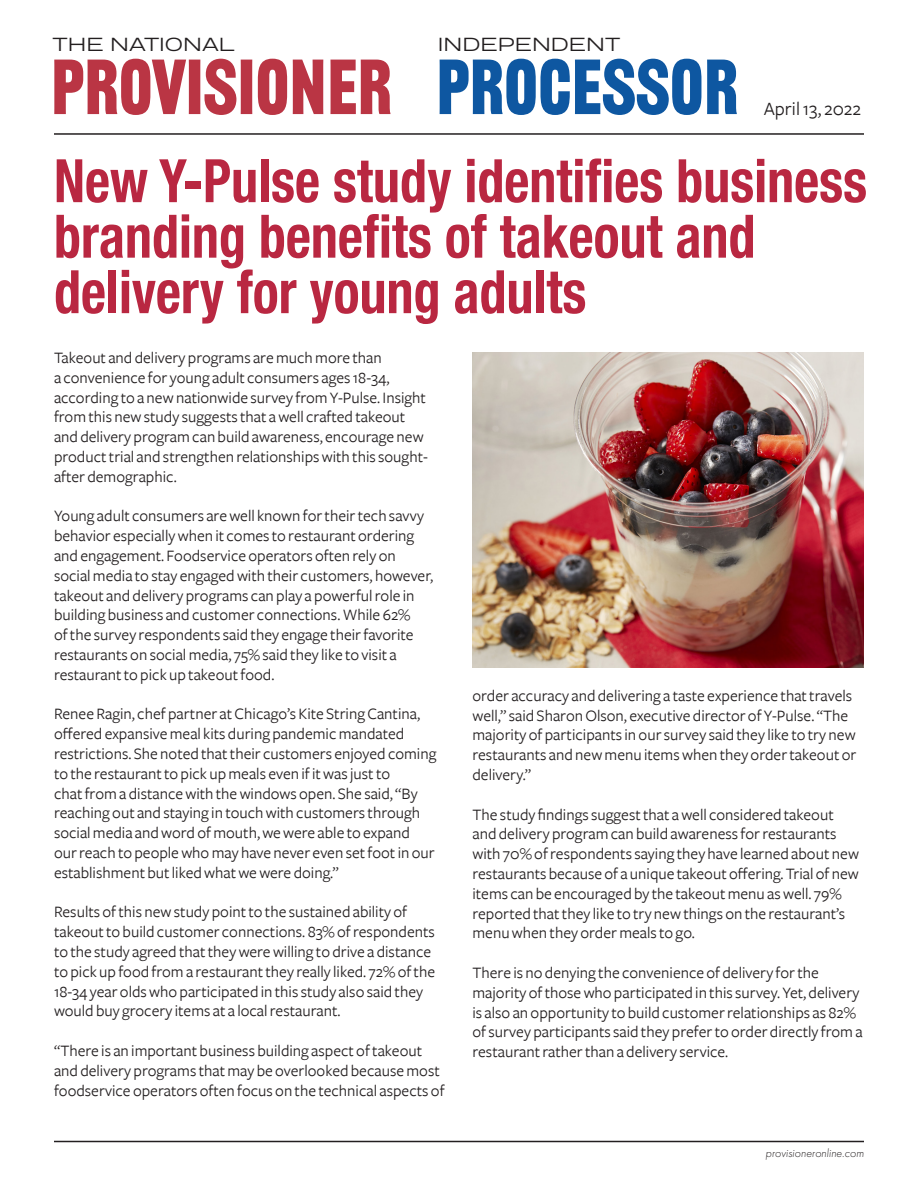
<style>
.page{position:relative;width:918px;height:1188px;background:#fff}
.page>*{position:absolute;margin:0;border:0;box-sizing:border-box;transform-origin:0 0}
.t1{font:76.2px "Railroad Gothic ATF";color:#ba3544}
.t2{font:76.2px "Railroad Gothic ATF";color:#0e57a1}
.t3{font:700 condensed 60px/55.5px "Helvetica Neue";color:#b92741;scale:.9 1}
.t4{font:19.5px "Freight Sans";color:#231f20}
.t5{font:18.9px "Matrice";color:#231f20}
.t6{font:16.5px/19.8px "Freight Sans";color:#231f20}
.t7{font:italic 300 12px "Futura PT";color:#231f20}
</style>
<div class="page">
<hr style="left:54px;top:133px;width:810px;height:2px;background:#231f20">
<hr style="left:54px;top:1141px;width:810px;height:1px;background:#231f20">
<img style="left:472px;top:352px;width:392px;height:315px">
<p class="t5" style="left:53px;top:31px;width:184px">THE NATIONAL</p>
<p class="t1" style="left:51px;top:42px;width:342px">PROVISIONER</p>
<p class="t5" style="left:438px;top:31px;width:184px">INDEPENDENT</p>
<p class="t2" style="left:436px;top:42px;width:303px">PROCESSOR</p>
<p class="t4" style="left:764px;top:98px;width:99px">April 13, 2022</p>
<p class="t3" style="left:54px;top:149px;width:905px">New Y-Pulse study identifies business branding benefits of takeout and delivery for young adults</p>
<p class="t6" style="left:54px;top:348px;width:375px">Takeout and delivery programs are much more than<br>a convenience for young adult consumers ages 18-34, according to a new nationwide survey from Y-Pulse. Insight from this new study suggests that a well crafted takeout and delivery program can build awareness, encourage new product trial and strengthen relationships with this sought&shy;after demographic.</p>
<p class="t6" style="left:54px;top:506px;width:381px">Young adult consumers are well known for their tech savvy behavior especially when it comes to restaurant ordering and engagement. Foodservice operators often rely on social media to stay engaged with their customers, however, takeout and delivery programs can play a powerful role in building business and customer connections. While 62%<br>of the survey respondents said they engage their favorite restaurants on social media, 75% said they like to visit a restaurant to pick up takeout food.</p>
<p class="t6" style="left:54px;top:704px;width:384px">Renee Ragin, chef partner at Chicago’s Kite String Cantina, offered expansive meal kits during pandemic mandated restrictions. She noted that their customers enjoyed coming to the restaurant to pick up meals even if it was just to<br>chat from a distance with the windows open. She said, “By reaching out and staying in touch with customers through social media and word of mouth, we were able to expand our reach to people who may have never even set foot in our establishment but liked what we were doing.”</p>
<p class="t6" style="left:54px;top:902px;width:383px">Results of this new study point to the sustained ability of takeout to build customer connections. 83% of respondents to the study agreed that they were willing to drive a distance to pick up food from a restaurant they really liked. 72% of the 18-34 year olds who participated in this study also said they would buy grocery items at a local restaurant.</p>
<p class="t6" style="left:54px;top:1041px;width:392px">“There is an important business building aspect of takeout and delivery programs that may be overlooked because most foodservice operators often focus on the technical aspects of</p>
<p class="t6" style="left:472px;top:686px;width:385px">order accuracy and delivering a taste experience that travels well,” said Sharon Olson, executive director of Y-Pulse. “The majority of participants in our survey said they like to try new restaurants and new menu items when they order takeout or delivery.”</p>
<p class="t6" style="left:472px;top:805px;width:388px">The study findings suggest that a well considered takeout and delivery program can build awareness for restaurants with 70% of respondents saying they have learned about new restaurants because of a unique takeout offering. Trial of new items can be encouraged by the takeout menu as well. 79% reported that they like to try new things on the restaurant’s menu when they order meals to go.</p>
<p class="t6" style="left:472px;top:963px;width:392px">There is no denying the convenience of delivery for the majority of those who participated in this survey. Yet, delivery is also an opportunity to build customer relationships as 82% of survey participants said they prefer to order directly from a restaurant rather than a delivery service.</p>
<p class="t7" style="left:766px;top:1146px;width:100px">provisioneronline.com</p>
</div>
